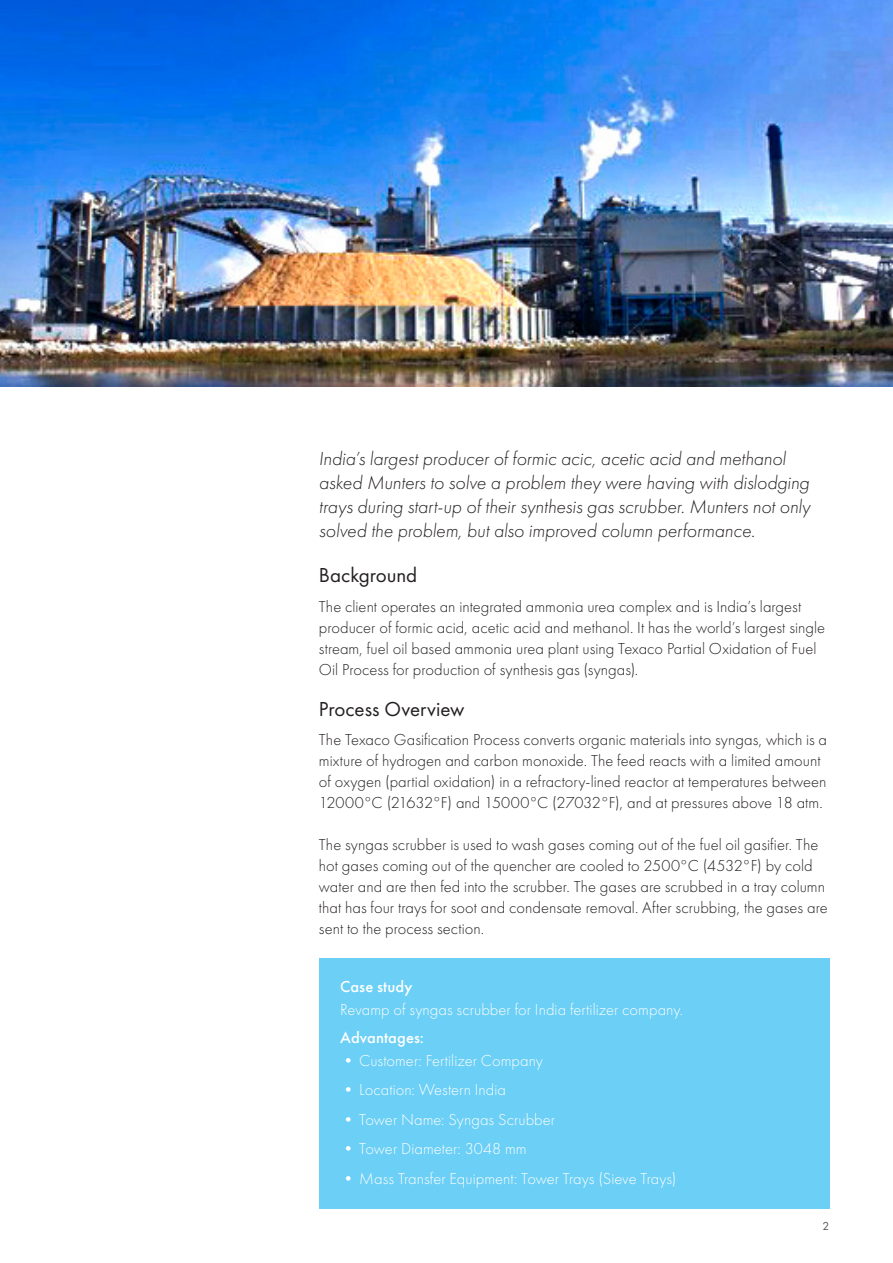
<style>
.page{position:relative;width:893px;height:1263px;background:#fff}
.page>*{position:absolute;margin:0;border:0;box-sizing:border-box;transform-origin:0 0}
.t1{font:21px "Futura PT";color:#231f20}
.t2{font:italic 19.5px/24px "Futura PT Light";letter-spacing:-.005em;color:#231f20}
.t3{font:16.5px/21px "Futura PT Light";letter-spacing:.005em;color:#231f20}
.t4{font:16.5px "Futura PT Light";color:#fff}
.t5{font:16.5px "Futura PT Medium";letter-spacing:.005em;color:#fff}
.t6{font:12px "Futura PT";color:#57585a}
</style>
<div class="page">
<div style="left:319px;top:958px;width:510px;height:251px;background:#6bcff6"></div>
<img style="left:0;top:0;width:893px;height:387px">
<p class="t2" style="left:319px;top:447px;width:493px">India’s largest producer of formic acic, acetic acid and methanol asked Munters to solve a problem they were having with dislodging trays during start-up of their synthesis gas scrubber. Munters not only solved the problem, but also improved column performance.</p>
<p class="t1" style="left:319px;top:563px;width:100px">Background</p>
<p class="t3" style="left:319px;top:596px;width:508px">The client operates an integrated ammonia urea complex and is India’s largest producer of formic acid, acetic acid and methanol. It has the world’s largest single stream, fuel oil based ammonia urea plant using Texaco Partial Oxidation of Fuel Oil Process for production of synthesis gas (syngas).</p>
<p class="t1" style="left:319px;top:696px;width:147px">Process Overview</p>
<p class="t3" style="left:319px;top:729px;width:510px">The Texaco Gasification Process converts organic materials into syngas, which is a mixture of hydrogen and carbon monoxide. The feed reacts with a limited amount of oxygen (partial oxidation) in a refractory-lined reactor at temperatures between 12000°C (21632°F) and 15000°C (27032°F), and at pressures above 18 atm.</p>
<p class="t3" style="left:319px;top:834px;width:510px">The syngas scrubber is used to wash gases coming out of the fuel oil gasifier. The hot gases coming out of the quencher are cooled to 2500°C (4532°F) by cold water and are then fed into the scrubber. The gases are scrubbed in a tray column that has four trays for soot and condensate removal. After scrubbing, the gases are sent to the process section.</p>
<p class="t5" style="left:340px;top:976px;width:74px">Case study</p>
<p class="t4" style="left:340px;top:1000px;width:345px">Revamp of syngas scrubber for India fertilizer company.</p>
<p class="t5" style="left:340px;top:1027px;width:85px">Advantages:</p>
<p class="t4" style="left:340px;top:1051px;width:204px">• Customer: Fertilizer Company</p>
<p class="t4" style="left:340px;top:1080px;width:167px">• Location: Western India</p>
<p class="t4" style="left:340px;top:1110px;width:217px">• Tower Name: Syngas Scrubber</p>
<p class="t4" style="left:340px;top:1139px;width:188px">• Tower Diameter: 3048 mm</p>
<p class="t4" style="left:340px;top:1169px;width:338px">• Mass Transfer Equipment: Tower Trays (Sieve Trays)</p>
<p class="t6" style="left:822px;top:1219px;width:8px">2</p>
</div>
